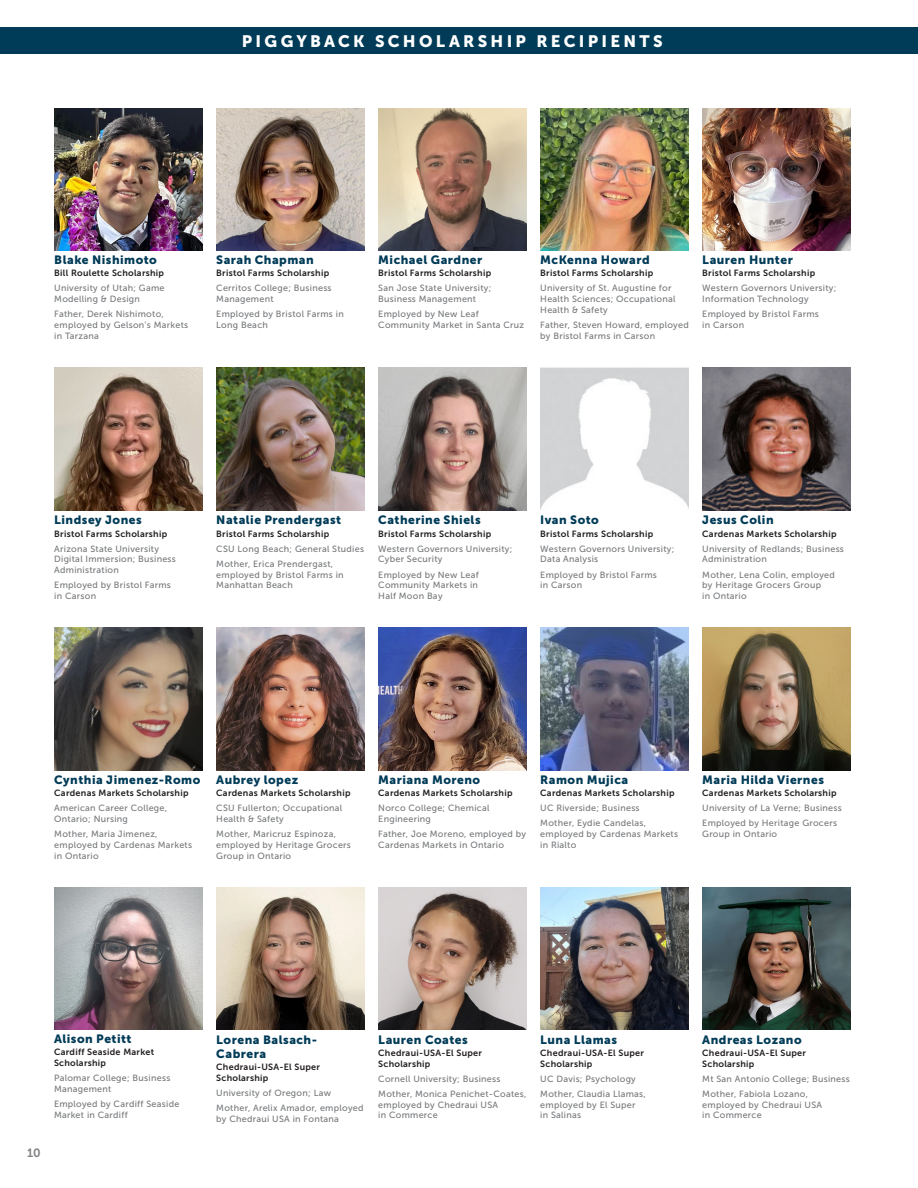
<style>
.page{position:relative;width:918px;height:1188px;background:#fff}
.page>*{position:absolute;margin:0;border:0;box-sizing:border-box;transform-origin:0 0}
.t1{font:16.5px "Museo Sans 900";letter-spacing:.195em;color:#fff}
.t2{font:12px/14.4px "Museo Sans 900";letter-spacing:.04em;color:#003b57}
.t3{font:12px "Museo Sans 700";color:#808285}
.t4{font:9px/10.8px "Museo Sans 500";letter-spacing:.03em;color:#76787b}
.t5{font:9px/10.8px "Museo Sans 700";letter-spacing:.03em;color:#231f20}
</style>
<div class="page">
<div style="left:0;top:27px;width:918px;height:27px;background:#003b57"></div>
<img style="left:540px;top:887px;width:148px;height:143px">
<img style="left:702px;top:887px;width:148px;height:143px">
<img style="left:54px;top:108px;width:149px;height:143px">
<img style="left:54px;top:368px;width:149px;height:142px">
<img style="left:54px;top:628px;width:149px;height:142px">
<img style="left:54px;top:887px;width:149px;height:143px">
<img style="left:216px;top:108px;width:149px;height:143px">
<img style="left:216px;top:368px;width:149px;height:142px">
<img style="left:216px;top:628px;width:149px;height:142px">
<img style="left:216px;top:887px;width:149px;height:143px">
<img style="left:378px;top:108px;width:149px;height:143px">
<img style="left:378px;top:368px;width:149px;height:142px">
<img style="left:378px;top:628px;width:149px;height:142px">
<img style="left:378px;top:887px;width:149px;height:143px">
<img style="left:540px;top:108px;width:149px;height:143px">
<img style="left:540px;top:368px;width:149px;height:142px">
<img style="left:540px;top:628px;width:149px;height:142px">
<img style="left:702px;top:108px;width:149px;height:143px">
<img style="left:702px;top:368px;width:149px;height:142px">
<img style="left:702px;top:628px;width:149px;height:142px">
<h1 class="t1" style="left:242px;top:32px;width:422px">PIGGYBACK SCHOLARSHIP RECIPIENTS</h1>
<h2 class="t2" style="left:54px;top:253px;width:104px">Blake Nishimoto</h2>
<p class="t5" style="left:54px;top:268px;width:111px">Bill Roulette Scholarship</p>
<p class="t4" style="left:54px;top:283px;width:112px">University of Utah; Game<br>Modelling &amp; Design</p>
<p class="t4" style="left:54px;top:309px;width:135px">Father, Derek Nishimoto, employed by Gelson’s Markets in Tarzana</p>
<h2 class="t2" style="left:216px;top:253px;width:99px">Sarah Chapman</h2>
<p class="t5" style="left:216px;top:268px;width:114px">Bristol Farms Scholarship</p>
<p class="t4" style="left:216px;top:283px;width:117px">Cerritos College; Business<br>Management</p>
<p class="t4" style="left:216px;top:309px;width:129px">Employed by Bristol Farms in<br>Long Beach</p>
<h2 class="t2" style="left:378px;top:253px;width:106px">Michael Gardner</h2>
<p class="t5" style="left:378px;top:268px;width:114px">Bristol Farms Scholarship</p>
<p class="t4" style="left:378px;top:283px;width:115px">San Jose State University;<br>Business Management</p>
<p class="t4" style="left:378px;top:309px;width:147px">Employed by New Leaf<br>Community Market in Santa Cruz</p>
<h2 class="t2" style="left:540px;top:253px;width:111px">McKenna Howard</h2>
<p class="t5" style="left:540px;top:268px;width:114px">Bristol Farms Scholarship</p>
<p class="t4" style="left:540px;top:283px;width:137px">University of St. Augustine for<br>Health Sciences; Occupational<br>Health &amp; Safety</p>
<p class="t4" style="left:540px;top:320px;width:150px">Father, Steven Howard, employed by Bristol Farms in Carson</p>
<h2 class="t2" style="left:702px;top:253px;width:92px">Lauren Hunter</h2>
<p class="t5" style="left:702px;top:268px;width:114px">Bristol Farms Scholarship</p>
<p class="t4" style="left:702px;top:283px;width:136px">Western Governors University;<br>Information Technology</p>
<p class="t4" style="left:702px;top:309px;width:118px">Employed by Bristol Farms in Carson</p>
<h2 class="t2" style="left:54px;top:513px;width:89px">Lindsey Jones</h2>
<p class="t5" style="left:54px;top:528px;width:114px">Bristol Farms Scholarship</p>
<p class="t4" style="left:54px;top:543px;width:123px">Arizona State University<br>Digital Immersion; Business<br>Administration</p>
<p class="t4" style="left:54px;top:580px;width:118px">Employed by Bristol Farms in Carson</p>
<h2 class="t2" style="left:216px;top:513px;width:126px">Natalie Prendergast</h2>
<p class="t5" style="left:216px;top:528px;width:114px">Bristol Farms Scholarship</p>
<p class="t4" style="left:216px;top:541px;width:149px;line-height:15.1px">CSU Long Beach; General Studies<br>Mother, Erica Prendergast,</p>
<p class="t4" style="left:216px;top:569px;width:129px">employed by Bristol Farms in<br>Manhattan Beach</p>
<h2 class="t2" style="left:378px;top:513px;width:104px">Catherine Shiels</h2>
<p class="t5" style="left:378px;top:528px;width:114px">Bristol Farms Scholarship</p>
<p class="t4" style="left:378px;top:543px;width:136px">Western Governors University;<br>Cyber Security</p>
<p class="t4" style="left:378px;top:569px;width:102px;text-align:justify">Employed by New Leaf Community Markets in Half Moon Bay</p>
<h2 class="t2" style="left:540px;top:513px;width:60px">Ivan Soto</h2>
<p class="t5" style="left:540px;top:528px;width:114px">Bristol Farms Scholarship</p>
<p class="t4" style="left:540px;top:543px;width:136px">Western Governors University;<br>Data Analysis</p>
<p class="t4" style="left:540px;top:569px;width:118px">Employed by Bristol Farms in Carson</p>
<h2 class="t2" style="left:702px;top:513px;width:73px">Jesus Colin</h2>
<p class="t5" style="left:702px;top:528px;width:136px">Cardenas Markets Scholarship</p>
<p class="t4" style="left:702px;top:543px;width:143px">University of Redlands; Business<br>Administration</p>
<p class="t4" style="left:702px;top:569px;width:134px">Mother, Lena Colin, employed by Heritage Grocers Group<br>in Ontario</p>
<h2 class="t2" style="left:54px;top:773px;width:148px">Cynthia Jimenez-Romo</h2>
<p class="t5" style="left:54px;top:788px;width:136px">Cardenas Markets Scholarship</p>
<p class="t4" style="left:54px;top:803px;width:114px">American Career College,<br>Ontario; Nursing</p>
<p class="t4" style="left:54px;top:829px;width:139px">Mother, Maria Jimenez, employed by Cardenas Markets in Ontario</p>
<h2 class="t2" style="left:216px;top:773px;width:83px">Aubrey lopez</h2>
<p class="t5" style="left:216px;top:788px;width:136px">Cardenas Markets Scholarship</p>
<p class="t4" style="left:216px;top:803px;width:128px">CSU Fullerton; Occupational<br>Health &amp; Safety</p>
<p class="t4" style="left:216px;top:829px;width:136px">Mother, Maricruz Espinoza, employed by Heritage Grocers<br>Group in Ontario</p>
<h2 class="t2" style="left:378px;top:773px;width:103px">Mariana Moreno</h2>
<p class="t5" style="left:378px;top:788px;width:136px">Cardenas Markets Scholarship</p>
<p class="t4" style="left:378px;top:803px;width:113px">Norco College; Chemical<br>Engineering</p>
<p class="t4" style="left:378px;top:829px;width:149px">Father, Joe Moreno, employed by<br>Cardenas Markets in Ontario</p>
<h2 class="t2" style="left:540px;top:773px;width:89px">Ramon Mujica</h2>
<p class="t5" style="left:540px;top:788px;width:136px">Cardenas Markets Scholarship</p>
<p class="t4" style="left:540px;top:801px;width:107px;line-height:15.1px">UC Riverside; Business<br>Mother, Eydie Candelas,</p>
<p class="t4" style="left:540px;top:829px;width:139px">employed by Cardenas Markets in Rialto</p>
<h2 class="t2" style="left:702px;top:773px;width:123px">Maria Hilda Viernes</h2>
<p class="t5" style="left:702px;top:788px;width:136px">Cardenas Markets Scholarship</p>
<p class="t4" style="left:702px;top:801px;width:141px;line-height:15.1px">University of La Verne; Business<br>Employed by Heritage Grocers</p>
<p class="t4" style="left:702px;top:829px;width:76px">Group in Ontario</p>
<h2 class="t3" style="left:27px;top:1146px;width:15px">10</h2>
<h2 class="t2" style="left:54px;top:1032px;width:79px">Alison Petitt</h2>
<p class="t5" style="left:54px;top:1047px;width:102px">Cardiff Seaside Market<br>Scholarship</p>
<p class="t4" style="left:54px;top:1073px;width:118px">Palomar College; Business<br>Management</p>
<p class="t4" style="left:54px;top:1099px;width:127px">Employed by Cardiff Seaside<br>Market in Cardiff</p>
<h2 class="t2" style="left:216px;top:1032px;width:102px">Lorena Balsach-<br>Cabrera</h2>
<p class="t5" style="left:216px;top:1062px;width:105px">Chedraui-USA-El Super<br>Scholarship</p>
<p class="t4" style="left:216px;top:1085px;width:149px;line-height:15.1px">University of Oregon; Law<br>Mother, Arelix Amador, employed</p>
<p class="t4" style="left:216px;top:1114px;width:124px">by Chedraui USA in Fontana</p>
<h2 class="t2" style="left:378px;top:1032px;width:91px">Lauren Coates</h2>
<p class="t5" style="left:378px;top:1047px;width:105px">Chedraui-USA-El Super<br>Scholarship</p>
<p class="t4" style="left:378px;top:1071px;width:150px;line-height:15.1px">Cornell University; Business<br>Mother, Monica Penichet-Coates,</p>
<p class="t4" style="left:378px;top:1099px;width:121px">employed by Chedraui USA in Commerce</p>
<h2 class="t2" style="left:540px;top:1032px;width:78px">Luna Llamas</h2>
<p class="t5" style="left:540px;top:1047px;width:105px">Chedraui-USA-El Super<br>Scholarship</p>
<p class="t4" style="left:540px;top:1071px;width:107px;line-height:15.1px">UC Davis; Psychology<br>Mother, Claudia Llamas,</p>
<p class="t4" style="left:540px;top:1099px;width:97px">employed by El Super in Salinas</p>
<h2 class="t2" style="left:702px;top:1032px;width:101px">Andreas Lozano</h2>
<p class="t5" style="left:702px;top:1047px;width:105px">Chedraui-USA-El Super<br>Scholarship</p>
<p class="t4" style="left:702px;top:1071px;width:149px;line-height:15.1px">Mt San Antonio College; Business<br>Mother, Fabiola Lozano,</p>
<p class="t4" style="left:702px;top:1099px;width:121px">employed by Chedraui USA in Commerce</p>
</div>
